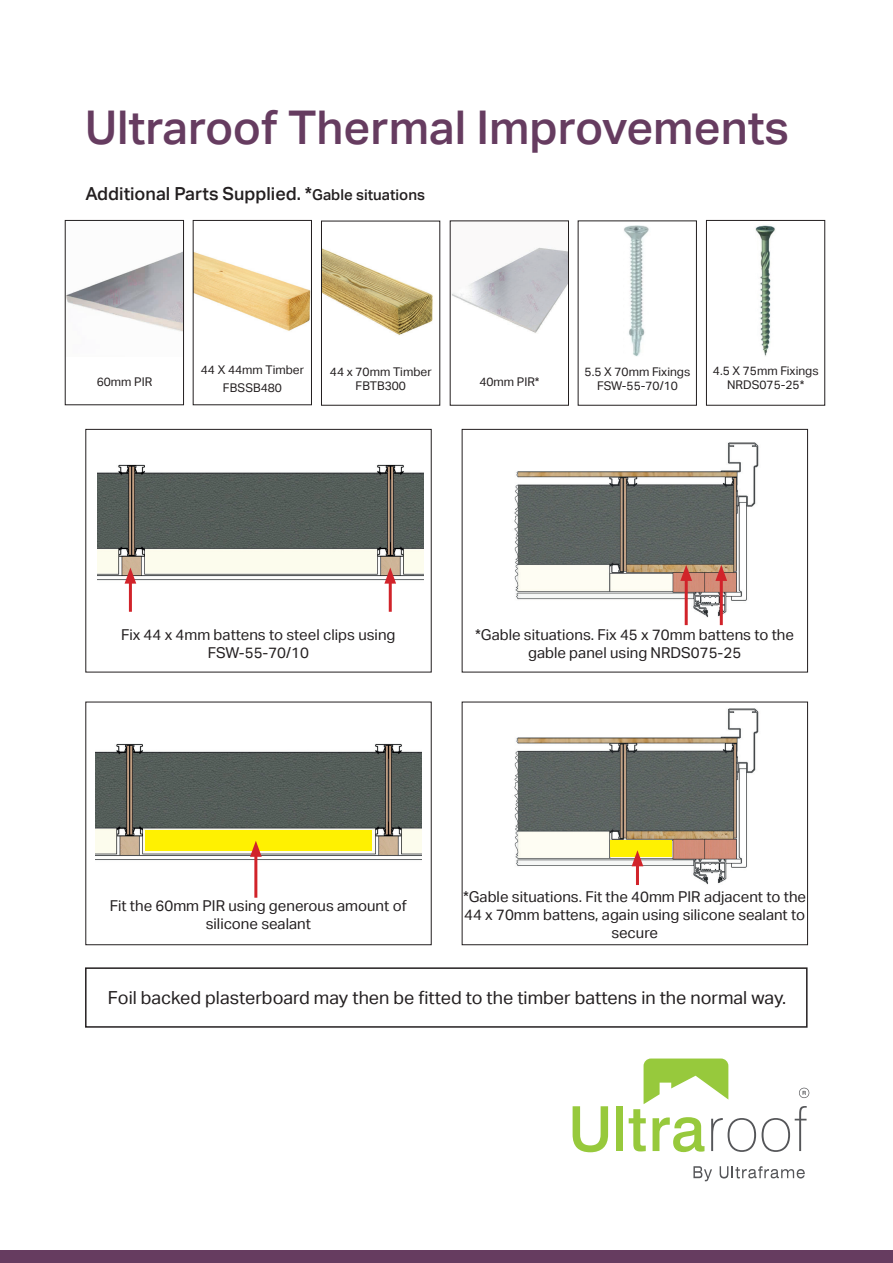
<style>
.page{position:relative;width:893px;height:1263px;background:#fff}
.page>*{position:absolute;margin:0;border:0;box-sizing:border-box;transform-origin:0 0}
.t1{font:500 46.5px "Aktiv Grotesk";color:#663c60}
.t2{font:18px "Aktiv Grotesk";color:#231f20}
.t3{font:500 18px "Aktiv Grotesk";color:#231f20}
.t4{font:15px/18px "Aktiv Grotesk";color:#231f20;text-align:center}
.t5{font:12px/14.4px "Aktiv Grotesk";color:#231f20;text-align:center}
.s1{font-size:15px}
</style>
<div class="page">
<img style="left:96px;top:744px;width:325px;height:154px">
<div style="left:578px;top:220px;width:119px;height:186px;border:1px solid #231f20"></div>
<div style="left:706px;top:220px;width:119px;height:186px;border:1px solid #231f20"></div>
<img style="left:67px;top:252px;width:115px;height:80px">
<div style="left:65px;top:220px;width:119px;height:185px;border:1px solid #231f20"></div>
<svg style="left:573px;top:1106px;width:35px;height:46px"></svg>
<div style="left:616px;top:1106px;width:7px;height:45px;background:#97c93c"></div>
<svg style="left:762px;top:1106px;width:45px;height:46px"></svg>
<svg style="left:629px;top:1058px;width:127px;height:94px"></svg>
<svg style="left:693px;top:1166px;width:19px;height:15px"></svg>
<svg style="left:720px;top:1166px;width:85px;height:12px"></svg>
<svg style="left:799px;top:1088px;width:10px;height:10px"></svg>
<div style="left:0;top:1250px;width:893px;height:13px;background:#663c60"></div>
<img style="left:195px;top:252px;width:115px;height:79px">
<img style="left:321px;top:220px;width:119px;height:115px">
<img style="left:452px;top:247px;width:115px;height:86px">
<img style="left:624px;top:225px;width:25px;height:131px">
<img style="left:755px;top:225px;width:20px;height:131px">
<div style="left:85px;top:429px;width:347px;height:243px;border:1px solid #231f20"></div>
<div style="left:462px;top:429px;width:346px;height:243px;border:1px solid #231f20"></div>
<div style="left:85px;top:702px;width:347px;height:243px;border:1px solid #231f20"></div>
<div style="left:462px;top:702px;width:346px;height:243px;border:1px solid #231f20"></div>
<div style="left:321px;top:221px;width:119px;height:185px;border:1px solid #231f20"></div>
<div style="left:193px;top:220px;width:119px;height:185px;border:1px solid #231f20"></div>
<div style="left:450px;top:220px;width:119px;height:186px;border:1px solid #231f20"></div>
<div style="left:85px;top:967px;width:722px;height:61px;border:2px solid #231f20"></div>
<img style="left:514px;top:442px;width:245px;height:176px">
<hr style="left:685px;top:575px;width:3px;height:50px;background:#d1232a">
<svg style="left:680px;top:565px;width:12px;height:16px"></svg>
<hr style="left:720px;top:575px;width:3px;height:50px;background:#d1232a">
<svg style="left:715px;top:565px;width:12px;height:16px"></svg>
<img style="left:98px;top:464px;width:325px;height:148px">
<hr style="left:129px;top:578px;width:3px;height:34px;background:#d1232a">
<svg style="left:125px;top:567px;width:11px;height:17px"></svg>
<hr style="left:389px;top:578px;width:3px;height:34px;background:#d1232a">
<svg style="left:384px;top:567px;width:12px;height:17px"></svg>
<div style="left:145px;top:830px;width:227px;height:20px;background:#fff101"></div>
<img style="left:514px;top:708px;width:245px;height:177px">
<div style="left:611px;top:841px;width:61px;height:16px;background:#fff101"></div>
<hr style="left:254px;top:851px;width:3px;height:47px;background:#d1232a">
<svg style="left:250px;top:841px;width:12px;height:16px"></svg>
<hr style="left:636px;top:861px;width:3px;height:24px;background:#d1232a">
<svg style="left:632px;top:850px;width:11px;height:16px"></svg>
<h1 class="t1" style="left:85px;top:101px;width:706px">Ultraroof Thermal Improvements</h1>
<p class="t3" style="left:85px;top:183px;width:341px">Additional Parts Supplied. *<span class="s1">Gable situations</span></p>
<p class="t5" style="left:97px;top:374px;width:57px">60mm PIR</p>
<p class="t5" style="left:201px;top:360px;width:105px;line-height:18px">44 X 44mm Timber<br>FBSSB480</p>
<p class="t5" style="left:330px;top:364px;width:103px">44 x 70mm Timber<br>FBTB300</p>
<p class="t5" style="left:479px;top:375px;width:62px">40mm PIR*</p>
<p class="t5" style="left:585px;top:364px;width:107px">5.5 X 70mm Fixings<br>FSW-55-70/10</p>
<p class="t5" style="left:713px;top:363px;width:107px">4.5 X 75mm Fixings<br>NRDS075-25*</p>
<p class="t4" style="left:121px;top:626px;width:276px">Fix 44 x 4mm battens to steel clips using<br>FSW-55-70/10</p>
<p class="t4" style="left:475px;top:626px;width:320px">*Gable situations. Fix 45 x 70mm battens to the gable panel using NRDS075-25</p>
<p class="t4" style="left:110px;top:897px;width:298px">Fit the 60mm PIR using generous amount of silicone sealant</p>
<p class="t4" style="left:463px;top:888px;width:344px">*Gable situations. Fit the 40mm PIR adjacent to the<br>44 x 70mm battens, again using silicone sealant to secure</p>
<p class="t2" style="left:108px;top:987px;width:680px">Foil backed plasterboard may then be fitted to the timber battens in the normal way.</p>
</div>
